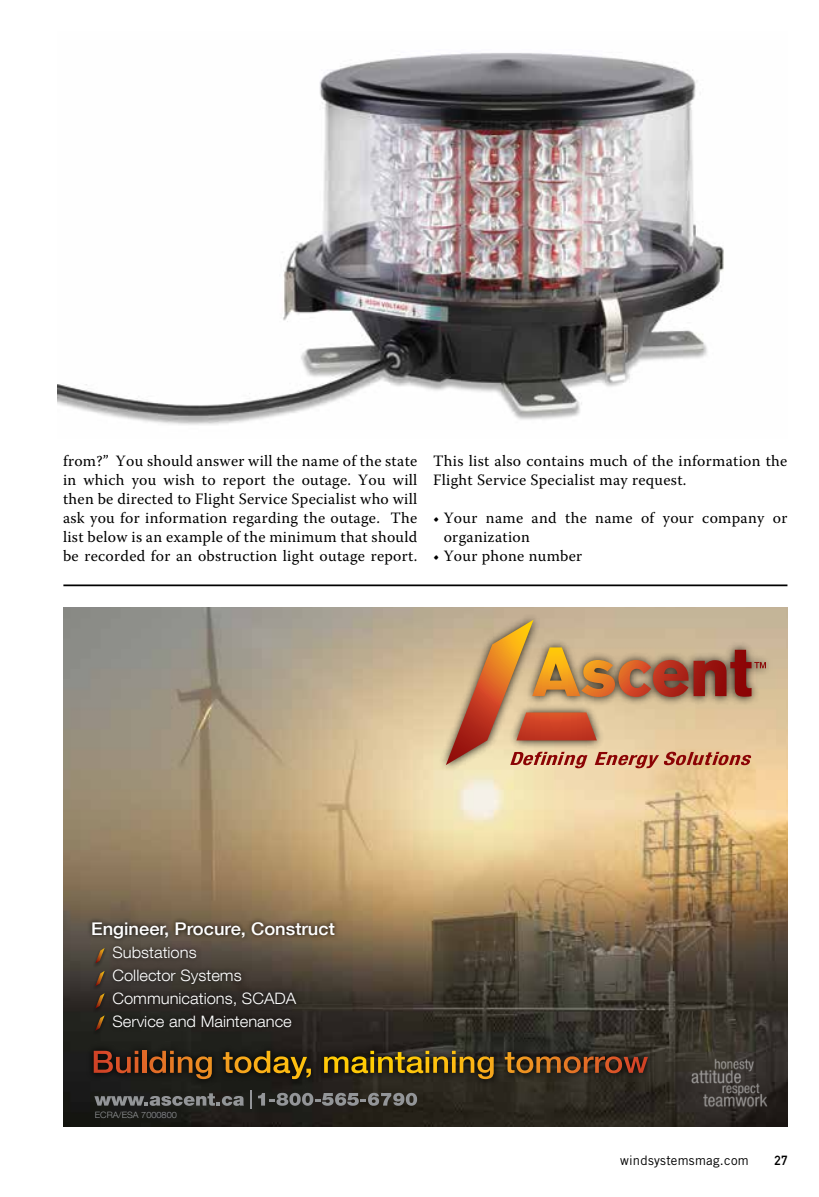
<style>
.page{position:relative;width:819px;height:1197px;background:#fff}
.page>*{position:absolute;margin:0;border:0;box-sizing:border-box;transform-origin:0 0}
.t1{font:500 17.5px "Helvetica Neue LT Com";color:#fff;scale:1.05 1}
.t2{font:15.75px/18.9px "Warnock Pro";letter-spacing:.02em;color:#000}
.t3{font:300 15.75px/22.8px "Helvetica Neue LT Com";color:#fff;scale:1.05 1}
.t4{font:13.12px "Trade Gothic";letter-spacing:.02em;color:#000}
.t5{font:13.12px "DIN Mittelschrift Alternate";color:#000}
.t6{font:300 8.75px "Helvetica Neue LT Com";color:#939598;scale:1.05 1}
</style>
<div class="page">
<img style="left:58px;top:53px;width:666px;height:372px">
<hr style="left:63px;top:584px;width:724px;height:2px;background:#000">
<img style="left:63px;top:607px;width:724px;height:520px">
<img style="left:457px;top:1041px;width:201px;height:48px">
<svg style="left:457px;top:1051px;width:37px;height:28px"></svg>
<svg style="left:505px;top:1052px;width:143px;height:21px"></svg>
<img style="left:365px;top:607px;width:422px;height:314px">
<svg style="left:446px;top:620px;width:306px;height:145px"></svg>
<svg style="left:516px;top:712px;width:81px;height:28px"></svg>
<svg style="left:754px;top:662px;width:12px;height:6px"></svg>
<svg style="left:510px;top:752px;width:77px;height:16px"></svg>
<svg style="left:595px;top:752px;width:157px;height:16px"></svg>
<img style="left:676px;top:1040px;width:106px;height:85px">
<img style="left:77px;top:911px;width:380px;height:184px">
<div style="left:93px;top:993px;width:14px;height:20px;background:#272320"></div>
<svg style="left:95px;top:993px;width:10px;height:16px"></svg>
<div style="left:93px;top:1015px;width:14px;height:20px;background:#21221d"></div>
<svg style="left:95px;top:1015px;width:10px;height:16px"></svg>
<div style="left:93px;top:971px;width:14px;height:19px;background:#383330"></div>
<svg style="left:95px;top:971px;width:10px;height:15px"></svg>
<svg style="left:93px;top:948px;width:14px;height:20px"></svg>
<svg style="left:95px;top:948px;width:10px;height:15px"></svg>
<svg style="left:94px;top:1093px;width:150px;height:13px"></svg>
<svg style="left:258px;top:1093px;width:159px;height:13px"></svg>
<svg style="left:251px;top:1090px;width:1px;height:18px"></svg>
<p class="t2" style="left:63px;top:451px;width:356px;text-align:justify">from?” You should answer will the name of the state in which you wish to report the outage. You will then be directed to Flight Service Specialist who will ask you for information regarding the outage. The list below is an example of the minimum that should be recorded for an obstruction light outage report.</p>
<p class="t2" style="left:433px;top:451px;width:356px">This list also contains much of the information the<br>Flight Service Specialist may request.</p>
<p class="t2" style="left:444px;top:508px;width:345px;text-indent:-11px">• Your name and the name of your company or organization</p>
<p class="t2" style="left:433px;top:546px;width:151px">• Your phone number</p>
<p class="t1" style="left:91px;top:918px;width:234px">Engineer, Procure, Construct</p>
<p class="t3" style="left:112px;top:941px;width:176px">Substations<br>Collector Systems<br>Communications, SCADA<br>Service and Maintenance</p>
<p class="t6" style="left:95px;top:1110px;width:80px">ECRA/ESA 7000800</p>
<p class="t4" style="left:620px;top:1153px;width:130px">windsystemsmag.com</p>
<p class="t5" style="left:775px;top:1153px;width:14px">27</p>
</div>
